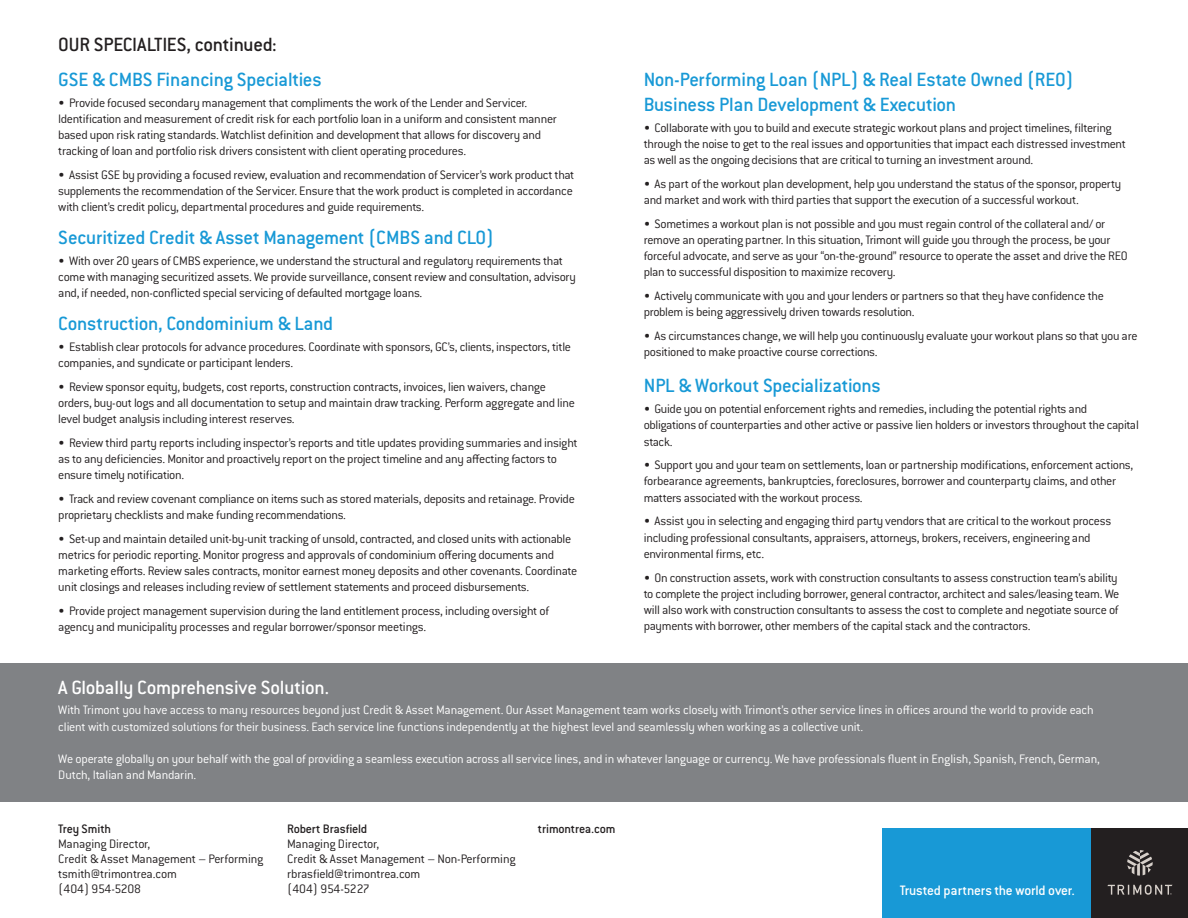
<style>
.page{position:relative;width:1188px;height:918px;background:#fff}
.page>*{position:absolute;margin:0;border:0;box-sizing:border-box;transform-origin:0 0}
.t1{font:500 21px/25.2px "Conduit ITC Std";letter-spacing:-.015em;color:#1899d6}
.t2{font:500 21px "Conduit ITC Std";letter-spacing:-.015em;color:#fff}
.t3{font:500 21px "Conduit ITC Std";letter-spacing:-.015em;color:#231f20}
.t4{font:500 15px "Conduit ITC Std";letter-spacing:-.015em;color:#fff}
.t5{font:300 13.5px/16.2px "Conduit ITC Std";letter-spacing:-.025em;color:#231f20}
.t6{font:300 13.5px/16.2px "Conduit ITC Std";letter-spacing:-.015em;color:#fff}
.t7{font:500 13.5px "Conduit ITC Std";letter-spacing:-.015em;color:#231f20}
</style>
<div class="page">
<div style="left:0;top:663px;width:1188px;height:138px;background:#808285"></div>
<div style="left:882px;top:828px;width:210px;height:90px;background:#1899d6"></div>
<div style="left:1092px;top:828px;width:96px;height:90px;background:#231f20"></div>
<svg style="left:1107px;top:850px;width:66px;height:45px"></svg>
<h1 class="t3" style="left:58px;top:32px;width:220px">OUR SPECIALTIES, continued:</h1>
<h1 class="t1" style="left:58px;top:66px;width:265px">GSE &amp; CMBS Financing Specialties</h1>
<p class="t5" style="left:58px;top:94px;width:500px">• Provide focused secondary management that compliments the work of the Lender and Servicer.<br>Identification and measurement of credit risk for each portfolio loan in a uniform and consistent manner based upon risk rating standards. Watchlist definition and development that allows for discovery and tracking of loan and portfolio risk drivers consistent with client operating procedures.</p>
<p class="t5" style="left:58px;top:166px;width:518px;text-align:justify">• Assist GSE by providing a focused review, evaluation and recommendation of Servicer’s work product that supplements the recommendation of the Servicer. Ensure that the work product is completed in accordance with client’s credit policy, departmental procedures and guide requirements.</p>
<h1 class="t1" style="left:58px;top:224px;width:438px">Securitized Credit &amp; Asset Management (CMBS and CLO)</h1>
<p class="t5" style="left:58px;top:252px;width:519px">• With over 20 years of CMBS experience, we understand the structural and regulatory requirements that come with managing securitized assets. We provide surveillance, consent review and consultation, advisory and, if needed, non-conflicted special servicing of defaulted mortgage loans.</p>
<h1 class="t1" style="left:58px;top:310px;width:276px">Construction, Condominium &amp; Land</h1>
<p class="t5" style="left:58px;top:338px;width:514px">• Establish clear protocols for advance procedures. Coordinate with sponsors, GC’s, clients, inspectors, title companies, and syndicate or participant lenders.</p>
<p class="t5" style="left:58px;top:378px;width:518px">• Review sponsor equity, budgets, cost reports, construction contracts, invoices, lien waivers, change orders, buy-out logs and all documentation to setup and maintain draw tracking. Perform aggregate and line level budget analysis including interest reserves.</p>
<p class="t5" style="left:58px;top:434px;width:521px">• Review third party reports including inspector’s reports and title updates providing summaries and insight as to any deficiencies. Monitor and proactively report on the project timeline and any affecting factors to ensure timely notification.</p>
<p class="t5" style="left:58px;top:490px;width:518px">• Track and review covenant compliance on items such as stored materials, deposits and retainage. Provide proprietary checklists and make funding recommendations.</p>
<p class="t5" style="left:58px;top:530px;width:521px">• Set-up and maintain detailed unit-by-unit tracking of unsold, contracted, and closed units with actionable metrics for periodic reporting. Monitor progress and approvals of condominium offering documents and marketing efforts. Review sales contracts, monitor earnest money deposits and other covenants. Coordinate unit closings and releases including review of settlement statements and proceed disbursements.</p>
<p class="t5" style="left:58px;top:603px;width:492px">• Provide project management supervision during the land entitlement process, including oversight of agency and municipality processes and regular borrower/sponsor meetings.</p>
<h1 class="t1" style="left:644px;top:66px;width:432px">Non-Performing Loan (NPL) &amp; Real Estate Owned (REO)<br>Business Plan Development &amp; Execution</h1>
<p class="t5" style="left:644px;top:119px;width:484px">• Collaborate with you to build and execute strategic workout plans and project timelines, filtering through the noise to get to the real issues and opportunities that impact each distressed investment as well as the ongoing decisions that are critical to turning an investment around.</p>
<p class="t5" style="left:644px;top:175px;width:479px">• As part of the workout plan development, help you understand the status of the sponsor, property and market and work with third parties that support the execution of a successful workout.</p>
<p class="t5" style="left:644px;top:215px;width:486px">• Sometimes a workout plan is not possible and you must regain control of the collateral and/ or remove an operating partner. In this situation, Trimont will guide you through the process, be your forceful advocate, and serve as your “on-the-ground” resource to operate the asset and drive the REO plan to successful disposition to maximize recovery.</p>
<p class="t5" style="left:644px;top:288px;width:462px">• Actively communicate with you and your lenders or partners so that they have confidence the problem is being aggressively driven towards resolution.</p>
<p class="t5" style="left:644px;top:327px;width:496px">• As circumstances change, we will help you continuously evaluate your workout plans so that you are positioned to make proactive course corrections.</p>
<h1 class="t1" style="left:644px;top:373px;width:239px">NPL &amp; Workout Specializations</h1>
<p class="t5" style="left:644px;top:400px;width:497px">• Guide you on potential enforcement rights and remedies, including the potential rights and obligations of counterparties and other active or passive lien holders or investors throughout the capital stack.</p>
<p class="t5" style="left:644px;top:457px;width:491px">• Support you and your team on settlements, loan or partnership modifications, enforcement actions, forbearance agreements, bankruptcies, foreclosures, borrower and counterparty claims, and other matters associated with the workout process.</p>
<p class="t5" style="left:644px;top:513px;width:469px">• Assist you in selecting and engaging third party vendors that are critical to the workout process including professional consultants, appraisers, attorneys, brokers, receivers, engineering and environmental firms, etc.</p>
<p class="t5" style="left:644px;top:569px;width:477px">• On construction assets, work with construction consultants to assess construction team’s ability to complete the project including borrower, general contractor, architect and sales/leasing team. We will also work with construction consultants to assess the cost to complete and negotiate source of payments with borrower, other members of the capital stack and the contractors.</p>
<h1 class="t2" style="left:58px;top:674px;width:272px">A Globally Comprehensive Solution.</h1>
<p class="t6" style="left:58px;top:702px;width:1037px">With Trimont you have access to many resources beyond just Credit &amp; Asset Management. Our Asset Management team works closely with Trimont’s other service lines in offices around the world to provide each client with customized solutions for their business. Each service line functions independently at the highest level and seamlessly when working as a collective unit.</p>
<p class="t6" style="left:58px;top:750px;width:1043px">We operate globally on your behalf with the goal of providing a seamless execution across all service lines, and in whatever language or currency. We have professionals fluent in English, Spanish, French, German,<br>Dutch, Italian and Mandarin.</p>
<p class="t7" style="left:58px;top:820px;width:54px">Trey Smith</p>
<p class="t5" style="left:58px;top:835px;width:207px;line-height:15px">Managing Director,<br>Credit &amp; Asset Management – Performing tsmith@trimontrea.com<br>(404) 954-5208</p>
<p class="t7" style="left:287px;top:820px;width:81px">Robert Brasfield</p>
<p class="t5" style="left:287px;top:835px;width:230px;line-height:15px">Managing Director,<br>Credit &amp; Asset Management – Non-Performing rbrasfield@trimontrea.com<br>(404) 954-5227</p>
<p class="t7" style="left:538px;top:820px;width:79px">trimontrea.com</p>
<p class="t4" style="left:900px;top:881px;width:176px">Trusted partners the world over.</p>
</div>
